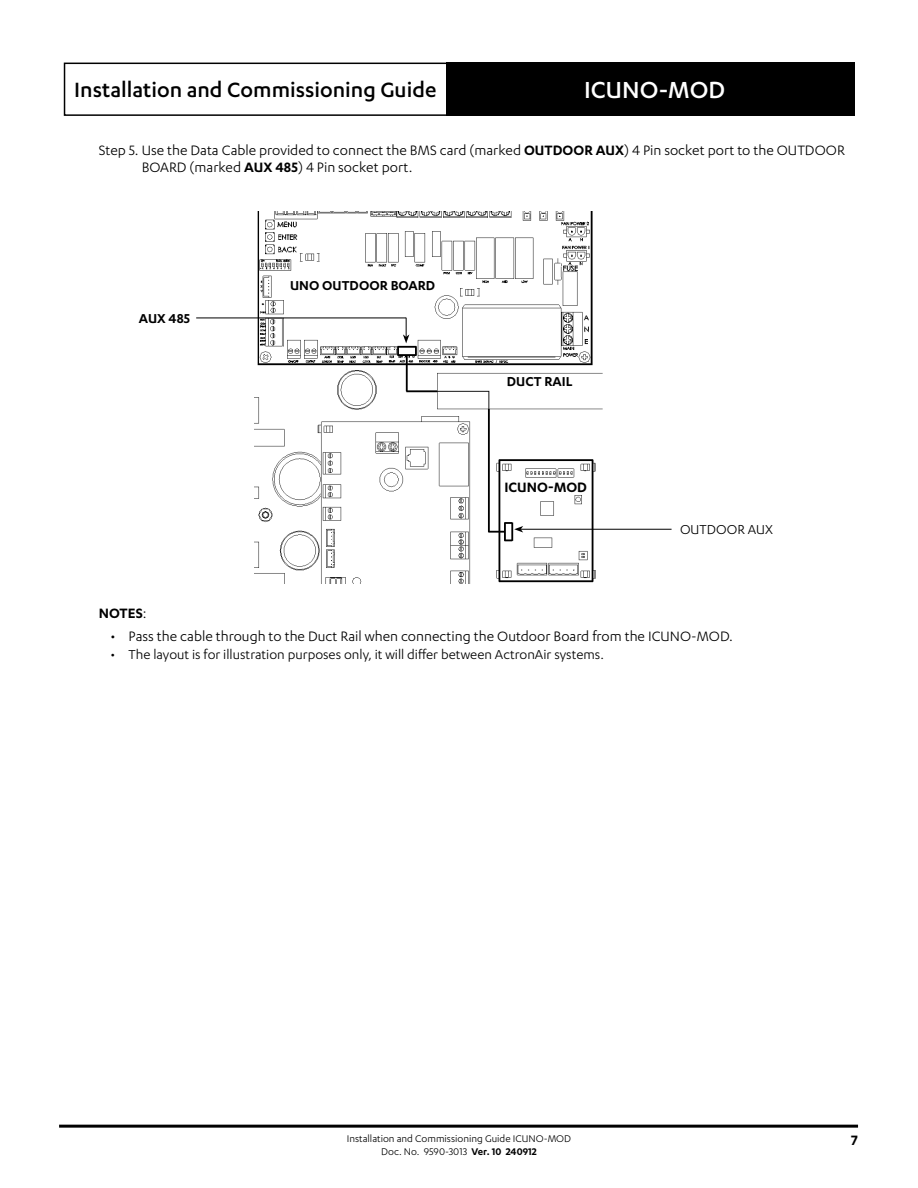
<style>
.page{position:relative;width:918px;height:1188px;background:#fff}
.page>*{position:absolute;margin:0;border:0;box-sizing:border-box;transform-origin:0 0}
.t1{font:500 27px "Karbon";color:#fff}
.t2{font:500 24px "Karbon";color:#000}
.t3{font:15.75px/16.5px "Karbon";color:#000}
.t4{font:600 15.75px "Karbon";color:#000}
.t5{font:15px "Karbon";color:#000}
.t6{font:600 15px "Karbon";color:#000}
.t7{font:11.25px/13.5px "Karbon";color:#000;text-align:center}
.s1{font-weight:600}
.s2{font-weight:400}
</style>
<div class="page">
<div style="left:64px;top:63px;width:765px;height:53px;border:2px solid #000"></div>
<div style="left:446px;top:63px;width:408px;height:53px;background:#000"></div>
<hr style="left:59px;top:1125px;width:799px;height:3px;background:#000">
<img style="left:254px;top:212px;width:366px;height:371px">
<svg style="left:403px;top:318px;width:6px;height:25px"></svg>
<hr style="left:196px;top:318px;width:210px;height:1px;background:#000">
<hr style="left:521px;top:529px;width:151px;height:1px;background:#000">
<svg style="left:514px;top:526px;width:9px;height:7px"></svg>
<h2 class="t2" style="left:74px;top:77px;width:364px">Installation and Commissioning Guide</h2>
<h1 class="t1" style="left:584px;top:75px;width:143px">ICUNO-MOD</h1>
<p class="t3" style="left:142px;top:142px;width:705px;text-indent:-43px">Step 5. Use the Data Cable provided to connect the BMS card (marked <span class="s1">OUTDOOR AUX</span>) 4 Pin socket port to the OUTDOOR<br>BOARD (marked <span class="s1">AUX 485</span>) 4 Pin socket port.</p>
<p class="t6" style="left:139px;top:310px;width:53px">AUX 485</p>
<p class="t6" style="left:290px;top:277px;width:147px">UNO OUTDOOR BOARD</p>
<p class="t6" style="left:507px;top:373px;width:67px">DUCT RAIL</p>
<p class="t4" style="left:504px;top:479px;width:84px">ICUNO-MOD</p>
<p class="t5" style="left:680px;top:521px;width:94px">OUTDOOR AUX</p>
<p class="t4" style="left:99px;top:604px;width:49px">NOTES<span class="s2">:</span></p>
<p class="t3" style="left:111px;top:628px;width:624px">• Pass the cable through to the Duct Rail when connecting the Outdoor Board from the ICUNO-MOD.</p>
<p class="t5" style="left:111px;top:646px;width:495px">• The layout is for illustration purposes only, it will differ between ActronAir systems.</p>
<p class="t7" style="left:347px;top:1131px;width:226px">Installation and Commissioning Guide ICUNO-MOD<br>Doc. No. 9590-3013 <span class="s1">Ver. 10 240912</span></p>
<p class="t4" style="left:851px;top:1131px;width:8px">7</p>
</div>
